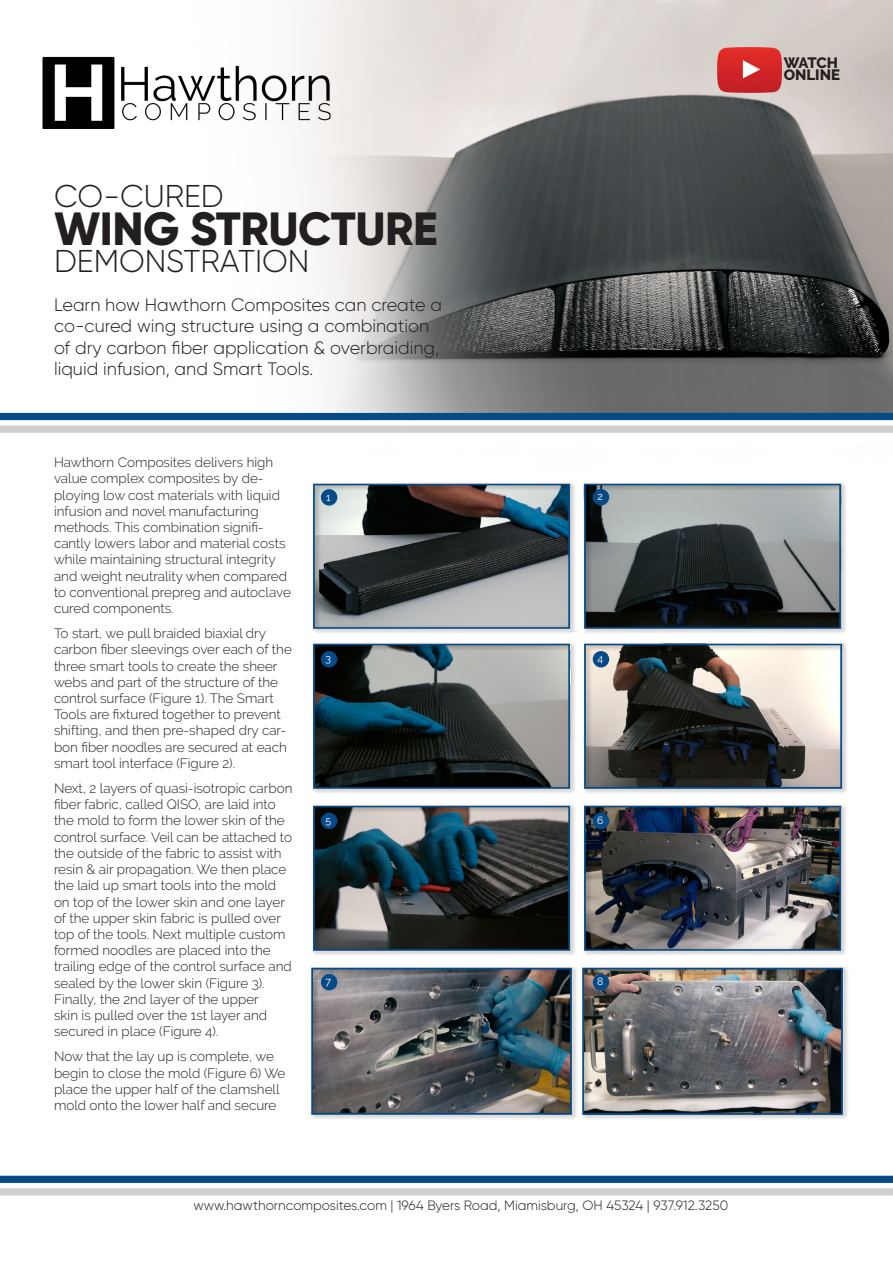
<style>
.page{position:relative;width:893px;height:1263px;background:#fff}
.page>*{position:absolute;margin:0;border:0;box-sizing:border-box;transform-origin:0 0}
.t1{font:800 46.5px "Gilroy";letter-spacing:-.01em;color:#231f20}
.t2{font:300 31.5px "Gilroy";color:#231f20}
.t3{font:300 18px/21.6px "Gilroy";color:#231f20}
.t4{font:800 15px "Raleway";color:#231f20}
.t5{font:300 13.5px/16.2px "Raleway";color:#231f20}
.t6{font:300 13.5px "Gilroy";color:#231f20}
.t7{font:10.5px "Raleway";color:#fff}
</style>
<div class="page">
<img style="left:0;top:0;width:893px;height:1196px">
<img style="left:299px;top:472px;width:271px;height:160px">
<img style="left:299px;top:632px;width:271px;height:161px">
<img style="left:570px;top:472px;width:285px;height:160px">
<img style="left:570px;top:632px;width:285px;height:161px">
<img style="left:299px;top:793px;width:271px;height:162px">
<img style="left:570px;top:793px;width:285px;height:162px">
<img style="left:298px;top:955px;width:271px;height:171px">
<img style="left:569px;top:955px;width:287px;height:171px">
<div style="left:321px;top:489px;width:16px;height:17px;background:#064a87;border-radius:50%"></div>
<div style="left:593px;top:489px;width:16px;height:16px;background:#064a87;border-radius:50%"></div>
<div style="left:321px;top:651px;width:16px;height:16px;background:#064a87;border-radius:50%"></div>
<div style="left:593px;top:651px;width:16px;height:16px;background:#064a87;border-radius:50%"></div>
<div style="left:321px;top:813px;width:16px;height:16px;background:#064a87;border-radius:50%"></div>
<div style="left:593px;top:813px;width:16px;height:16px;background:#064a87;border-radius:50%"></div>
<div style="left:321px;top:974px;width:16px;height:16px;background:#064a87;border-radius:50%"></div>
<div style="left:593px;top:974px;width:16px;height:16px;background:#064a87;border-radius:50%"></div>
<img style="left:718px;top:48px;width:63px;height:44px">
<p class="t2" style="left:54px;top:177px;width:171px">CO-CURED</p>
<p class="t1" style="left:54px;top:199px;width:385px">WING STRUCTURE</p>
<p class="t2" style="left:54px;top:242px;width:257px">DEMONSTRATION</p>
<p class="t3" style="left:54px;top:293px;width:390px">Learn how Hawthorn Composites can create a co-cured wing structure using a combination of dry carbon fiber application &amp; overbraiding, liquid infusion, and Smart Tools.</p>
<p class="t5" style="left:54px;top:454px;width:238px">Hawthorn Composites delivers high value complex composites by de&shy;ploying low cost materials with liquid infusion and novel manufacturing methods. This combination signifi&shy;cantly lowers labor and material costs while maintaining structural integrity and weight neutrality when compared to conventional prepreg and autoclave cured components.</p>
<p class="t5" style="left:54px;top:625px;width:214px">To start, we pull braided biaxial dry</p>
<p class="t5" style="left:54px;top:641px;width:239px">carbon fiber sleevings over each of the three smart tools to create the sheer webs and part of the structure of the</p>
<p class="t5" style="left:54px;top:690px;width:234px">control surface (Figure 1). The Smart Tools are fixtured together to prevent shifting, and then pre-shaped dry car&shy;bon fiber noodles are secured at each smart tool interface (Figure 2).</p>
<p class="t5" style="left:54px;top:780px;width:240px">Next, 2 layers of quasi-isotropic carbon fiber fabric, called QISO, are laid into the mold to form the lower skin of the control surface. Veil can be attached to the outside of the fabric to assist with resin &amp; air propagation. We then place the laid up smart tools into the mold on top of the lower skin and one layer of the upper skin fabric is pulled over top of the tools. Next multiple custom formed noodles are placed into the trailing edge of the control surface and sealed by the lower skin (Figure 3).</p>
<p class="t5" style="left:54px;top:991px;width:215px">Finally, the 2nd layer of the upper skin is pulled over the 1st layer and secured in place (Figure 4).</p>
<p class="t5" style="left:54px;top:1048px;width:221px">Now that the lay up is complete, we</p>
<p class="t5" style="left:54px;top:1064px;width:233px">begin to close the mold (Figure 6) We place the upper half of the clamshell mold onto the lower half and secure</p>
<p class="t7" style="left:326px;top:491px;width:6px">1</p>
<p class="t7" style="left:597px;top:491px;width:7px">2</p>
<p class="t7" style="left:326px;top:653px;width:7px">3</p>
<p class="t7" style="left:597px;top:653px;width:7px">4</p>
<p class="t7" style="left:325px;top:814px;width:7px">5</p>
<p class="t7" style="left:597px;top:814px;width:8px">6</p>
<p class="t7" style="left:326px;top:975px;width:7px">7</p>
<p class="t7" style="left:597px;top:975px;width:8px">8</p>
<p class="t6" style="left:193px;top:1197px;width:536px">www.hawthorncomposites.com | 1964 Byers Road, Miamisburg, OH 45324 | 937.912.3250</p>
<p class="t4" style="left:784px;top:54px;width:56px">WATCH</p>
<p class="t4" style="left:784px;top:66px;width:58px">ONLINE</p>
</div>
